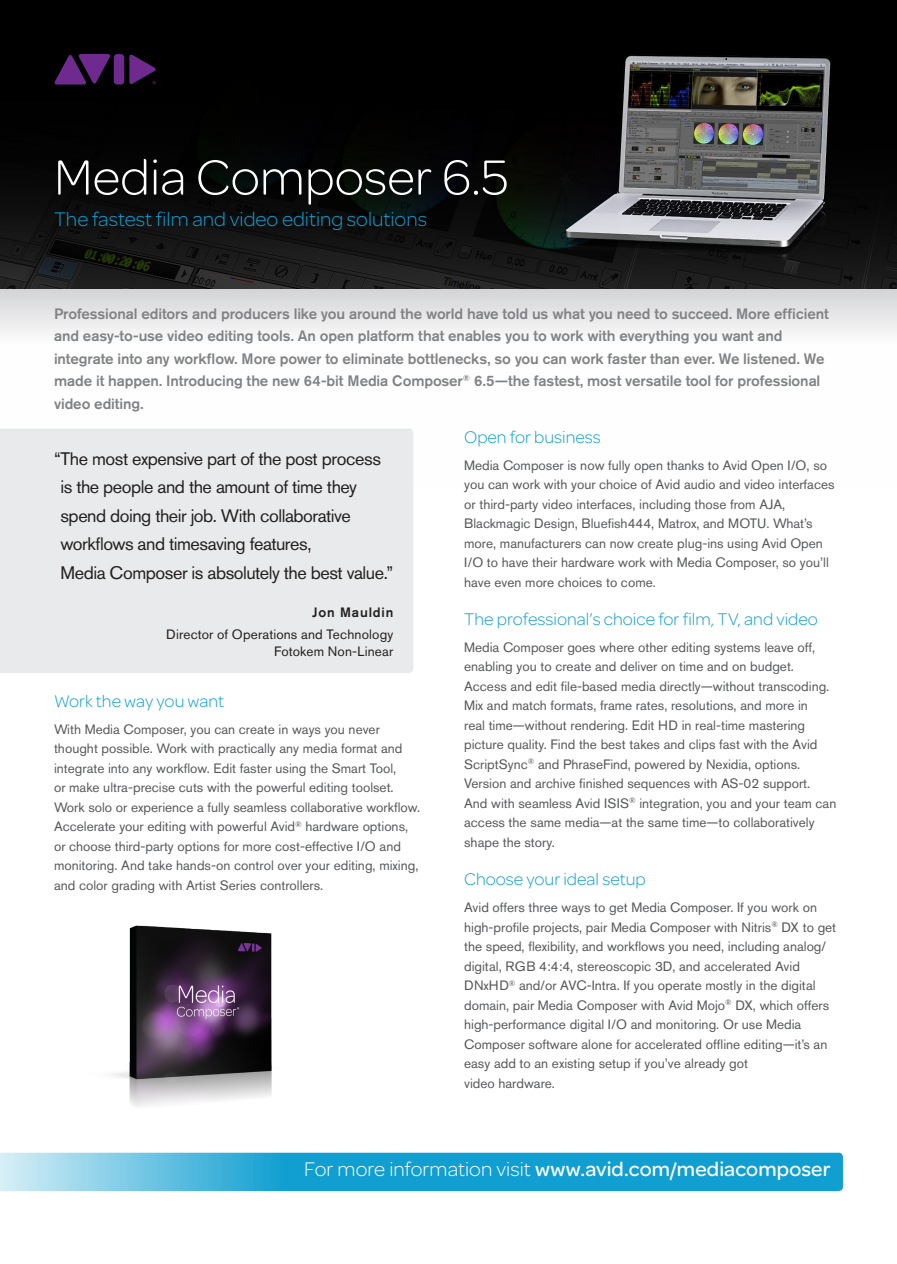
<style>
.page{position:relative;width:897px;height:1264px;background:#fff}
.page>*{position:absolute;margin:0;border:0;box-sizing:border-box;transform-origin:0 0}
.t1{font:300 52.5px "Avid Omnes";color:#fff}
.CTA{font:500 21px "Avid Omnes";letter-spacing:.01em;color:#fff}
.t2{font:300 21px "Avid Omnes";color:#119fd1}
.quote{font:18px/28.5px "Akzidenz Grotesk BE";letter-spacing:-.025em;color:#231f20}
.subhead_-_blue{font:300 18px "Avid Omnes";color:#119fd1}
.intro_paragragh{font:500 15px/22.5px "Akzidenz Grotesk BE";letter-spacing:-.01em;color:#808285}
.body{font:13.5px/19.5px "Akzidenz Grotesk BE";color:#57585a}
.t3{font:13.5px/22.5px "Akzidenz Grotesk BE";letter-spacing:.01em;color:#231f20;text-align:right}
.s1{font-weight:500}
.s2{font-weight:300}
</style>
<div class="page">
<svg style="left:0;top:1152px;width:842px;height:39px;background:#36aed8"></svg>
<img style="left:111px;top:925px;width:161px;height:182px">
<svg style="left:0;top:288px;width:896px;height:45px;fill:#e3e3e5"></svg>
<img style="left:0;top:0;width:896px;height:288px">
<div style="left:0;top:429px;width:413px;height:244px;background:#e9eaeb"></div>
<svg style="left:54px;top:54px;width:57px;height:31px;background:#421955"></svg>
<div style="left:114px;top:54px;width:10px;height:31px;background:#6e2a8e;border-radius:4px"></div>
<svg style="left:129px;top:54px;width:27px;height:31px"></svg>
<p class="t1" style="left:54px;top:142px;width:456px">Media Composer 6.5</p>
<p class="t2" style="left:54px;top:206px;width:374px">The fastest film and video editing solutions</p>
<p class="intro_paragragh" style="left:54px;top:302px;width:776px">Professional editors and producers like you around the world have told us what you need to succeed. More efficient and easy-to-use video editing tools. An open platform that enables you to work with everything you want and integrate into any workflow. More power to eliminate bottlenecks, so you can work faster than ever. We listened. We made it happen. Introducing the new 64-bit Media Composer<sup>®</sup> 6.5—the fastest, most versatile tool for professional video editing.</p>
<p class="quote" style="left:60px;top:444px;width:334px;text-indent:-6px">“The most expensive part of the post process is the people and the amount of time they spend doing their job. With collaborative workflows and timesaving features,<br>Media Composer is absolutely the best value.”</p>
<p class="t3" style="left:166px;top:601px;width:228px"><span class="s1">Jon Mauldin<br></span>Director of Operations and Technology</p>
<p class="t3" style="left:274px;top:639px;width:121px">Fotokem Non-Linear</p>
<p class="subhead_-_blue" style="left:54px;top:689px;width:171px">Work the way you want</p>
<p class="body" style="left:54px;top:719px;width:367px">With Media Composer, you can create in ways you never thought possible. Work with practically any media format and integrate into any workflow. Edit faster using the Smart Tool,<br>or make ultra-precise cuts with the powerful editing toolset.<br>Work solo or experience a fully seamless collaborative workflow.<br>Accelerate your editing with powerful Avid<sup>®</sup> hardware options, or choose third-party options for more cost-effective I/O and monitoring. And take hands-on control over your editing, mixing, and color grading with Artist Series controllers.</p>
<p class="subhead_-_blue" style="left:464px;top:425px;width:138px">Open for business</p>
<p class="body" style="left:464px;top:455px;width:372px">Media Composer is now fully open thanks to Avid Open I/O, so you can work with your choice of Avid audio and video interfaces or third-party video interfaces, including those from AJA, Blackmagic Design, Bluefish444, Matrox, and MOTU. What’s more, manufacturers can now create plug-ins using Avid Open I/O to have their hardware work with Media Composer, so you’ll have even more choices to come.</p>
<p class="subhead_-_blue" style="left:464px;top:607px;width:355px">The professional’s choice for film, TV, and video</p>
<p class="body" style="left:464px;top:637px;width:373px">Media Composer goes where other editing systems leave off, enabling you to create and deliver on time and on budget.<br>Access and edit file-based media directly—without transcoding.<br>Mix and match formats, frame rates, resolutions, and more in<br>real time—without rendering. Edit HD in real-time mastering picture quality. Find the best takes and clips fast with the Avid ScriptSync<sup>®</sup> and PhraseFind, powered by Nexidia, options.<br>Version and archive finished sequences with AS-02 support.<br>And with seamless Avid ISIS<sup>®</sup> integration, you and your team can access the same media—at the same time—to collaboratively shape the story.</p>
<p class="subhead_-_blue" style="left:464px;top:867px;width:183px">Choose your ideal setup</p>
<p class="body" style="left:464px;top:897px;width:373px">Avid offers three ways to get Media Composer. If you work on high-profile projects, pair Media Composer with Nitris<sup>®</sup> DX to get the speed, flexibility, and workflows you need, including analog/ digital, RGB 4:4:4, stereoscopic 3D, and accelerated Avid DNxHD<sup>®</sup> and/or AVC-Intra. If you operate mostly in the digital domain, pair Media Composer with Avid Mojo<sup>®</sup> DX, which offers high-performance digital I/O and monitoring. Or use Media Composer software alone for accelerated offline editing—it’s an easy add to an existing setup if you’ve already got<br>video hardware.</p>
<p class="CTA" style="left:304px;top:1154px;width:528px"><span class="s2">For more information visit</span> www.avid.com/mediacomposer</p>
</div>
